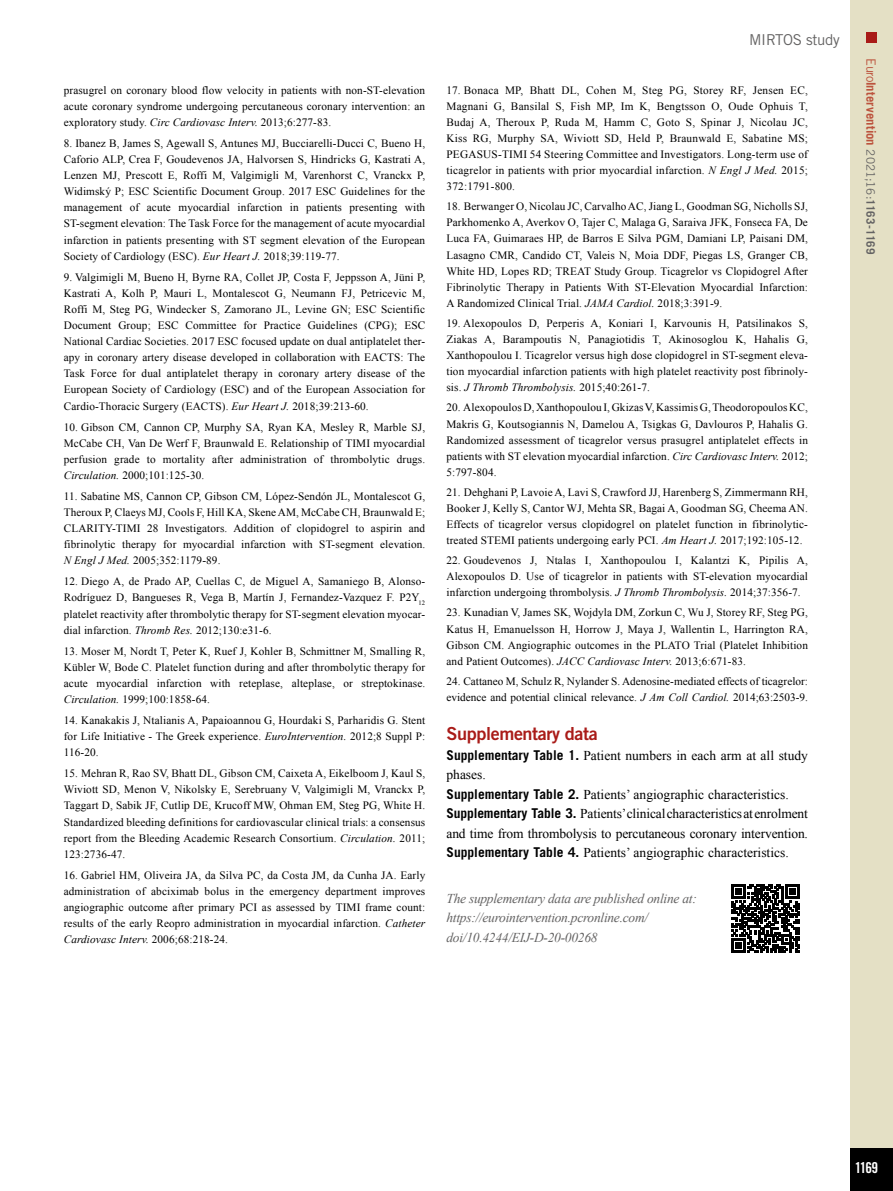
<style>
.page{position:relative;width:893px;height:1191px;background:#fff}
.page>*{position:absolute;margin:0;border:0;box-sizing:border-box;transform-origin:0 0}
.t1{font:18px "Trade Gothic LT Std Bd 2";letter-spacing:-.02em;color:#a91b18}
.t2{font:15px "Trade Gothic LT Std";letter-spacing:-.02em;color:#646363}
.t3{font:15px "Trade Gothic LT Std Bd Cn 20";color:#fff}
.t4{font:13.5px/19.5px "Times New Roman";color:#000}
.t5{font:italic 13.5px/19.5px "Times New Roman";letter-spacing:-.02em;color:#646363}
.t6{font:700 12.75px "Trade Gothic LT Std";letter-spacing:.005em;color:#bc533d}
.t7{font:11.25px/16px "Times New Roman";letter-spacing:.01em;color:#000;text-align:justify}
.s1{font-style:italic}
.s2{font-family:"Trade Gothic LT Std";font-weight:700}
.s3{font-weight:400}
.s4{font-weight:400;font-size:11.7px;color:#646363}
.s5{font-size:11.7px;color:#646363}
</style>
<div class="page">
<div style="left:850px;top:0;width:43px;height:1191px;background:#e4e0c5"></div>
<div style="left:850px;top:1148px;width:43px;height:43px;background:#000"></div>
<div style="left:866px;top:32px;width:11px;height:10px;background:#a91b18"></div>
<svg style="left:731px;top:884px;width:69px;height:68px"></svg>
<p class="t7" style="left:64px;top:82px;width:363px">prasugrel on coronary blood flow velocity in patients with non-ST-elevation acute coronary syndrome undergoing percutaneous coronary intervention: an exploratory study. <span class="s1">Circ Cardiovasc Interv.</span> 2013;6:277-83.</p>
<p class="t7" style="left:64px;top:135px;width:363px">8. Ibanez B, James S, Agewall S, Antunes MJ, Bucciarelli-Ducci C, Bueno H, Caforio ALP, Crea F, Goudevenos JA, Halvorsen S, Hindricks G, Kastrati A, Lenzen MJ, Prescott E, Roffi M, Valgimigli M, Varenhorst C, Vranckx P, Widimský P; ESC Scientific Document Group. 2017 ESC Guidelines for the management of acute myocardial infarction in patients presenting with ST-segment elevation: The Task Force for the management of acute myocardial infarction in patients presenting with ST segment elevation of the European Society of Cardiology (ESC). <span class="s1">Eur Heart J.</span> 2018;39:119-77.</p>
<p class="t7" style="left:64px;top:269px;width:363px">9. Valgimigli M, Bueno H, Byrne RA, Collet JP, Costa F, Jeppsson A, Jüni P, Kastrati A, Kolh P, Mauri L, Montalescot G, Neumann FJ, Petricevic M, Roffi M, Steg PG, Windecker S, Zamorano JL, Levine GN; ESC Scientific Document Group; ESC Committee for Practice Guidelines (CPG); ESC National Cardiac Societies. 2017 ESC focused update on dual antiplatelet ther&shy;apy in coronary artery disease developed in collaboration with EACTS: The Task Force for dual antiplatelet therapy in coronary artery disease of the European Society of Cardiology (ESC) and of the European Association for Cardio-Thoracic Surgery (EACTS). <span class="s1">Eur Heart J.</span> 2018;39:213-60.</p>
<p class="t7" style="left:64px;top:418px;width:363px">10. Gibson CM, Cannon CP, Murphy SA, Ryan KA, Mesley R, Marble SJ, McCabe CH, Van De Werf F, Braunwald E. Relationship of TIMI myocardial perfusion grade to mortality after administration of thrombolytic drugs.<br><span class="s1">Circulation.</span> 2000;101:125-30.</p>
<p class="t7" style="left:64px;top:488px;width:363px">11. Sabatine MS, Cannon CP, Gibson CM, López-Sendón JL, Montalescot G, Theroux P, Claeys MJ, Cools F, Hill KA, Skene AM, McCabe CH, Braunwald E; CLARITY-TIMI 28 Investigators. Addition of clopidogrel to aspirin and fibrinolytic therapy for myocardial infarction with ST-segment elevation.<br><span class="s1">N Engl J Med.</span> 2005;352:1179-89.</p>
<p class="t7" style="left:64px;top:573px;width:363px">12. Diego A, de Prado AP, Cuellas C, de Miguel A, Samaniego B, Alonso-Rodríguez D, Bangueses R, Vega B, Martín J, Fernandez-Vazquez F. P2Y<sub>12 </sub>platelet reactivity after thrombolytic therapy for ST-segment elevation myocar&shy;dial infarction. <span class="s1">Thromb Res.</span> 2012;130:e31-6.</p>
<p class="t7" style="left:64px;top:643px;width:363px">13. Moser M, Nordt T, Peter K, Ruef J, Kohler B, Schmittner M, Smalling R, Kübler W, Bode C. Platelet function during and after thrombolytic therapy for acute myocardial infarction with reteplase, alteplase, or streptokinase.<br><span class="s1">Circulation.</span> 1999;100:1858-64.</p>
<p class="t7" style="left:64px;top:712px;width:363px">14. Kanakakis J, Ntalianis A, Papaioannou G, Hourdaki S, Parharidis G. Stent for Life Initiative - The Greek experience. <span class="s1">EuroIntervention.</span> 2012;8 Suppl P:<br>116-20.</p>
<p class="t7" style="left:64px;top:765px;width:363px">15. Mehran R, Rao SV, Bhatt DL, Gibson CM, Caixeta A, Eikelboom J, Kaul S, Wiviott SD, Menon V, Nikolsky E, Serebruany V, Valgimigli M, Vranckx P, Taggart D, Sabik JF, Cutlip DE, Krucoff MW, Ohman EM, Steg PG, White H.<br>Standardized bleeding definitions for cardiovascular clinical trials: a consensus report from the Bleeding Academic Research Consortium. <span class="s1">Circulation.</span> 2011; 123:2736-47.</p>
<p class="t7" style="left:64px;top:867px;width:363px">16. Gabriel HM, Oliveira JA, da Silva PC, da Costa JM, da Cunha JA. Early administration of abciximab bolus in the emergency department improves angiographic outcome after primary PCI as assessed by TIMI frame count: results of the early Reopro administration in myocardial infarction. <span class="s1">Catheter Cardiovasc Interv.</span> 2006;68:218-24.</p>
<h2 class="t2" style="left:749px;top:30px;width:92px">MIRTOS study</h2>
<p class="t7" style="left:446px;top:82px;width:363px">17. Bonaca MP, Bhatt DL, Cohen M, Steg PG, Storey RF, Jensen EC, Magnani G, Bansilal S, Fish MP, Im K, Bengtsson O, Oude Ophuis T, Budaj A, Theroux P, Ruda M, Hamm C, Goto S, Spinar J, Nicolau JC, Kiss RG, Murphy SA, Wiviott SD, Held P, Braunwald E, Sabatine MS; PEGASUS-TIMI 54 Steering Committee and Investigators. Long-term use of ticagrelor in patients with prior myocardial infarction. <span class="s1">N Engl J Med.</span> 2015; 372:1791-800.</p>
<p class="t7" style="left:446px;top:198px;width:363px">18. Berwanger O, Nicolau JC, Carvalho AC, Jiang L, Goodman SG, Nicholls SJ, Parkhomenko A, Averkov O, Tajer C, Malaga G, Saraiva JFK, Fonseca FA, De Luca FA, Guimaraes HP, de Barros E Silva PGM, Damiani LP, Paisani DM, Lasagno CMR, Candido CT, Valeis N, Moia DDF, Piegas LS, Granger CB, White HD, Lopes RD; TREAT Study Group. Ticagrelor vs Clopidogrel After Fibrinolytic Therapy in Patients With ST-Elevation Myocardial Infarction:<br>A Randomized Clinical Trial. <span class="s1">JAMA Cardiol.</span> 2018;3:391-9.</p>
<p class="t7" style="left:446px;top:315px;width:363px">19. Alexopoulos D, Perperis A, Koniari I, Karvounis H, Patsilinakos S, Ziakas A, Barampoutis N, Panagiotidis T, Akinosoglou K, Hahalis G, Xanthopoulou I. Ticagrelor versus high dose clopidogrel in ST-segment eleva&shy;tion myocardial infarction patients with high platelet reactivity post fibrinoly&shy;sis. <span class="s1">J Thromb Thrombolysis.</span> 2015;40:261-7.</p>
<p class="t7" style="left:446px;top:399px;width:363px">20. Alexopoulos D, Xanthopoulou I, Gkizas V, Kassimis G, Theodoropoulos KC, Makris G, Koutsogiannis N, Damelou A, Tsigkas G, Davlouros P, Hahalis G.<br>Randomized assessment of ticagrelor versus prasugrel antiplatelet effects in patients with ST elevation myocardial infarction. <span class="s1">Circ Cardiovasc Interv.</span> 2012; 5:797-804.</p>
<p class="t7" style="left:446px;top:484px;width:363px">21. Dehghani P, Lavoie A, Lavi S, Crawford JJ, Harenberg S, Zimmermann RH, Booker J, Kelly S, Cantor WJ, Mehta SR, Bagai A, Goodman SG, Cheema AN.<br>Effects of ticagrelor versus clopidogrel on platelet function in fibrinolytic&shy;treated STEMI patients undergoing early PCI. <span class="s1">Am Heart J.</span> 2017;192:105-12.</p>
<p class="t7" style="left:446px;top:552px;width:363px">22. Goudevenos J, Ntalas I, Xanthopoulou I, Kalantzi K, Pipilis A, Alexopoulos D. Use of ticagrelor in patients with ST-elevation myocardial infarction undergoing thrombolysis. <span class="s1">J Thromb Thrombolysis.</span> 2014;37:356-7.</p>
<p class="t7" style="left:446px;top:604px;width:363px">23. Kunadian V, James SK, Wojdyla DM, Zorkun C, Wu J, Storey RF, Steg PG, Katus H, Emanuelsson H, Horrow J, Maya J, Wallentin L, Harrington RA, Gibson CM. Angiographic outcomes in the PLATO Trial (Platelet Inhibition and Patient Outcomes). <span class="s1">JACC Cardiovasc Interv.</span> 2013;6:671-83.</p>
<p class="t7" style="left:446px;top:673px;width:363px">24. Cattaneo M, Schulz R, Nylander S. Adenosine-mediated effects of ticagrelor: evidence and potential clinical relevance. <span class="s1">J Am Coll Cardiol.</span> 2014;63:2503-9.</p>
<h1 class="t1" style="left:446px;top:722px;width:153px">Supplementary data</h1>
<p class="t4" style="left:446px;top:745px;width:363px"><span class="s2">Supplementary Table 1.</span> Patient numbers in each arm at all study phases.<br><span class="s2">Supplementary Table 2.</span> Patients’ angiographic characteristics.<br><span class="s2">Supplementary Table 3.</span> Patients’ clinical characteristics at enrolment and time from thrombolysis to percutaneous coronary intervention.<br><span class="s2">Supplementary Table 4.</span> Patients’ angiographic characteristics.</p>
<p class="t5" style="left:446px;top:888px;width:252px">The supplementary data are published online at: https://eurointervention.pcronline.com/ doi/10.4244/EIJ-D-20-00268</p>
<p class="t6" style="left:879px;top:58px;width:197px;rotate:90deg"><span class="s3">Euro</span>Intervention <span class="s4">2021;16:</span><span class="s5">1163-1169</span></p>
<h2 class="t3" style="left:855px;top:1158px;width:25px">1169</h2>
</div>
